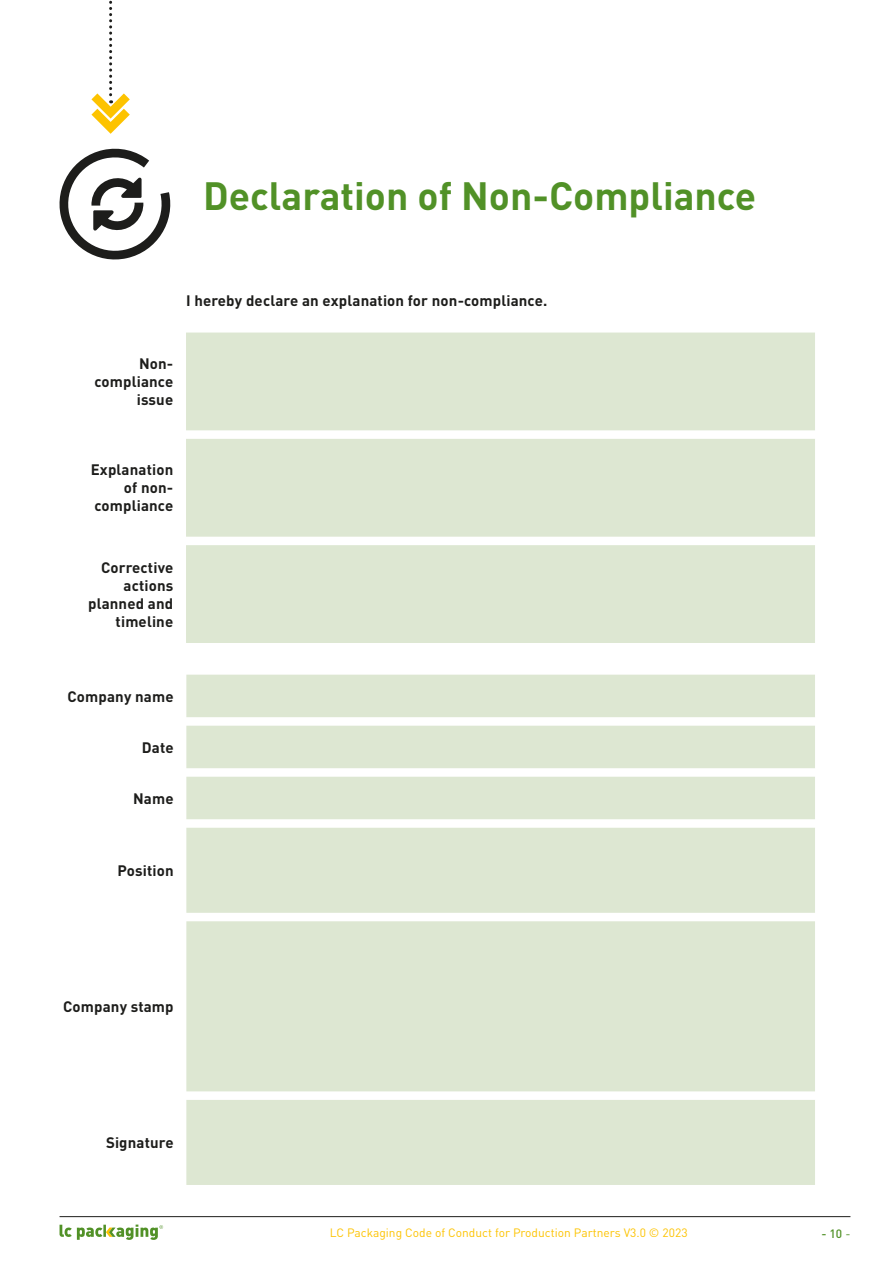
<style>
.page{position:relative;width:893px;height:1263px;background:#fff}
.page>*{position:absolute;margin:0;border:0;box-sizing:border-box;transform-origin:0 0}
.t1{font:700 39px "DIN Pro";color:#519127}
.t2{font:700 15px/18px "DIN";letter-spacing:.01em;color:#1d1d1b;text-align:right}
.t3{font:12px "DIN Pro";color:#fdc300}
.t4{font:500 12px "DIN Pro";color:#519127}
.s1{font-weight:400}
</style>
<div class="page">
<hr style="left:60px;top:1216px;width:790px;height:1px;background:#1d1d1b">
<svg style="left:91px;top:0;width:39px;height:134px"></svg>
<svg style="left:60px;top:1224px;width:103px;height:16px"></svg>
<div style="left:186px;top:333px;width:629px;height:310px;background:#dde7d2"></div>
<svg style="left:59px;top:148px;width:112px;height:112px"></svg>
<svg style="left:186px;top:675px;width:629px;height:510px;background:#dfe8d5"></svg>
<h1 class="t1" style="left:203px;top:169px;width:555px">Declaration of Non-Compliance</h1>
<p class="t2" style="left:186px;top:291px;width:363px">I hereby declare an explanation for non-compliance.</p>
<p class="t2" style="left:95px;top:354px;width:80px">Non&shy;compliance issue</p>
<p class="t2" style="left:91px;top:460px;width:84px">Explanation of non&shy;compliance</p>
<p class="t2" style="left:88px;top:558px;width:87px">Corrective actions planned and timeline</p>
<p class="t2" style="left:68px;top:686px;width:108px">Company name</p>
<p class="t2" style="left:142px;top:738px;width:33px">Date</p>
<p class="t2" style="left:133px;top:789px;width:42px">Name</p>
<p class="t2" style="left:117px;top:861px;width:58px">Position</p>
<p class="t2" style="left:63px;top:997px;width:112px">Company stamp</p>
<p class="t2" style="left:106px;top:1133px;width:69px">Signature</p>
<p class="t3" style="left:330px;top:1224px;width:359px">LC Packaging Code of Conduct for Production Partners V3.0 © 2023</p>
<p class="t4" style="left:822px;top:1225px;width:30px">- 10 <span class="s1">-</span></p>
</div>
